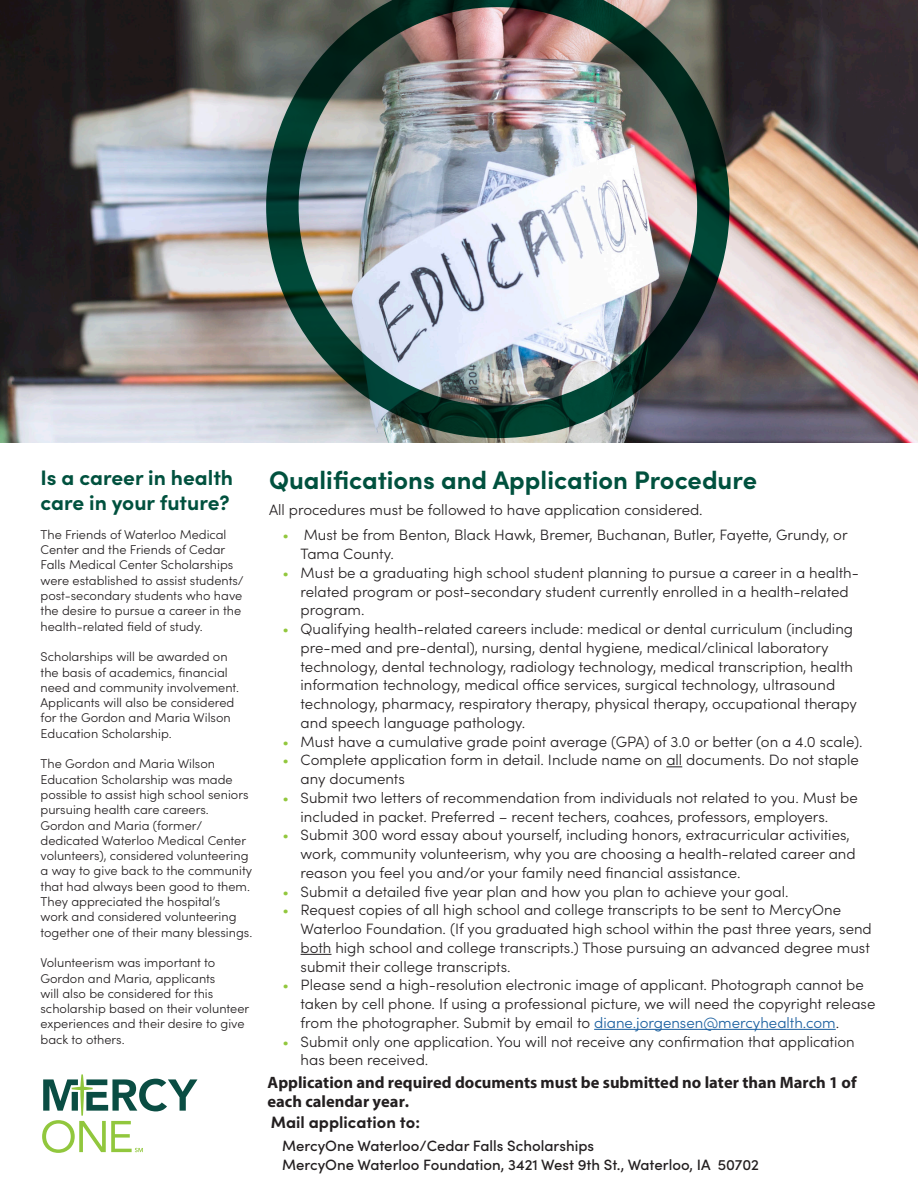
<style>
.page{position:relative;width:918px;height:1188px;background:#fff}
.page>*{position:absolute;margin:0;border:0;box-sizing:border-box;transform-origin:0 0}
.t1{font:700 25.5px "Sofia Pro";color:#00513e}
.t2{font:700 21px/25.2px "Sofia Pro";color:#00513e}
.t3{font:700 16.5px/19px "Myriad Pro";color:#231f20}
.t4{font:700 16.5px "Sofia Pro";color:#231f20}
.t5{font:300 15px/18.8px "Sofia Pro";color:#231f20}
.t6{font:500 15px/19.5px "Sofia Pro";color:#231f20}
.t7{font:300 12.75px/15.3px "Sofia Pro";color:#231f20}
.s1{color:#92c73d}
.s2{color:#175d9e}
</style>
<div class="page">
<svg style="left:666px;top:766px;width:16px;height:1px"></svg>
<hr style="left:301px;top:954px;width:30px;height:1px;background:#231f20">
<hr style="left:594px;top:1029px;width:242px;height:1px;background:#175d9e">
<img style="left:0;top:0;width:918px;height:443px">
<svg style="left:42px;top:1074px;width:155px;height:79px"></svg>
<img style="left:266px;top:0;width:464px;height:438px">
<p class="t2" style="left:40px;top:463px;width:194px">Is a career in health care in your future?</p>
<p class="t7" style="left:40px;top:526px;width:205px">The Friends of Waterloo Medical Center and the Friends of Cedar Falls Medical Center Scholarships were established to assist students/ post-secondary students who have the desire to pursue a career in the health-related field of study.</p>
<p class="t7" style="left:40px;top:648px;width:200px">Scholarships will be awarded on the basis of academics, financial need and community involvement.<br>Applicants will also be considered for the Gordon and Maria Wilson<br>Education Scholarship.</p>
<p class="t7" style="left:40px;top:756px;width:213px">The Gordon and Maria Wilson Education Scholarship was made possible to assist high school seniors pursuing health care careers.<br>Gordon and Maria (former/ dedicated Waterloo Medical Center volunteers), considered volunteering a way to give back to the community that had always been good to them.<br>They appreciated the hospital’s<br>work and considered volunteering together one of their many blessings.</p>
<p class="t7" style="left:41px;top:954px;width:210px">Volunteerism was important to<br>Gordon and Maria, applicants<br>will also be considered for this scholarship based on their volunteer experiences and their desire to give back to others.</p>
<p class="t1" style="left:269px;top:461px;width:489px">Qualifications and Application Procedure</p>
<p class="t5" style="left:269px;top:499px;width:435px">All procedures must be followed to have application considered.</p>
<p class="t5" style="left:301px;top:525px;width:549px;text-indent:-18px"><span class="s1">•</span> Must be from Benton, Black Hawk, Bremer, Buchanan, Butler, Fayette, Grundy, or<br>Tama County.</p>
<p class="t5" style="left:301px;top:562px;width:560px;text-indent:-18px"><span class="s1">•</span> Must be a graduating high school student planning to pursue a career in a health&shy;related program or post-secondary student currently enrolled in a health-related program.</p>
<p class="t5" style="left:301px;top:619px;width:558px;text-indent:-18px"><span class="s1">•</span> Qualifying health-related careers include: medical or dental curriculum (including pre-med and pre-dental), nursing, dental hygiene, medical/clinical laboratory technology, dental technology, radiology technology, medical transcription, health information technology, medical office services, surgical technology, ultrasound technology, pharmacy, respiratory therapy, physical therapy, occupational therapy and speech language pathology.</p>
<p class="t5" style="left:283px;top:731px;width:582px"><span class="s1">•</span> Must have a cumulative grade point average (GPA) of 3.0 or better (on a 4.0 scale).</p>
<p class="t5" style="left:301px;top:750px;width:560px;text-indent:-18px"><span class="s1">•</span> Complete application form in detail. Include name on all documents. Do not staple any documents</p>
<p class="t5" style="left:301px;top:787px;width:559px;text-indent:-18px"><span class="s1">•</span> Submit two letters of recommendation from individuals not related to you. Must be included in packet. Preferred – recent techers, coahces, professors, employers.</p>
<p class="t5" style="left:301px;top:825px;width:557px;text-indent:-18px"><span class="s1">•</span> Submit 300 word essay about yourself, including honors, extracurricular activities, work, community volunteerism, why you are choosing a health-related career and reason you feel you and/or your family need financial assistance.</p>
<p class="t5" style="left:283px;top:881px;width:507px"><span class="s1">•</span> Submit a detailed five year plan and how you plan to achieve your goal.</p>
<p class="t5" style="left:301px;top:900px;width:573px;text-indent:-18px"><span class="s1">•</span> Request copies of all high school and college transcripts to be sent to MercyOne Waterloo Foundation. (If you graduated high school within the past three years, send both high school and college transcripts.) Those pursuing an advanced degree must submit their college transcripts.</p>
<p class="t5" style="left:301px;top:975px;width:576px;text-indent:-18px"><span class="s1">•</span> Please send a high-resolution electronic image of applicant. Photograph cannot be taken by cell phone. If using a professional picture, we will need the copyright release from the photographer. Submit by email to <span class="s2">diane.jorgensen@mercyhealth.com</span>.</p>
<p class="t5" style="left:301px;top:1031px;width:556px;text-indent:-18px"><span class="s1">•</span> Submit only one application. You will not receive any confirmation that application has been received.</p>
<p class="t3" style="left:268px;top:1073px;width:591px">Application and required documents must be submitted no later than March 1 of each calendar year.</p>
<p class="t4" style="left:271px;top:1110px;width:151px">Mail application to:</p>
<p class="t6" style="left:282px;top:1135px;width:479px">MercyOne Waterloo/Cedar Falls Scholarships<br>MercyOne Waterloo Foundation, 3421 West 9th St., Waterloo, IA 50702</p>
</div>
